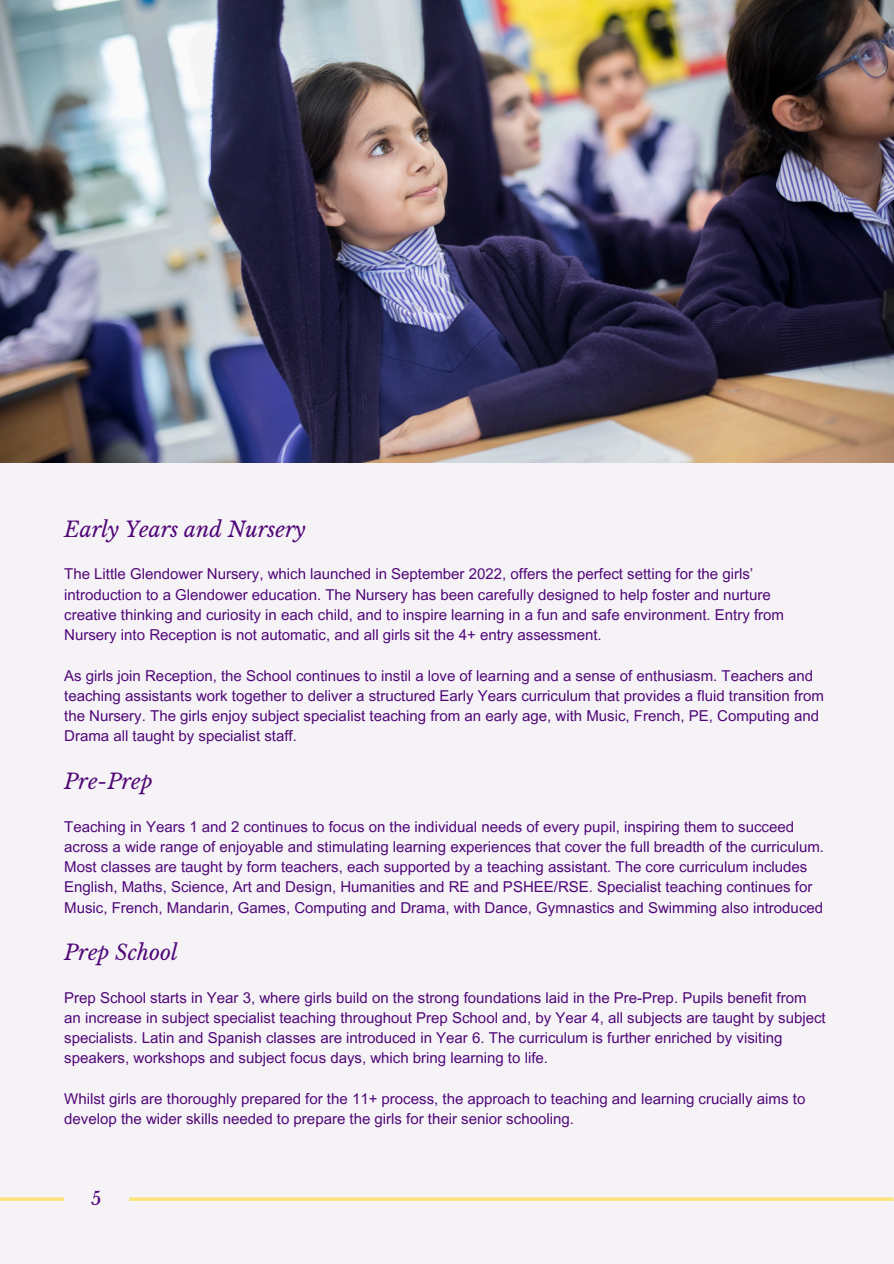
<style>
.page{position:relative;width:894px;height:1264px;background:#fff}
.page>*{position:absolute;margin:0;border:0;box-sizing:border-box;transform-origin:0 0}
.t1{font:italic 21px "Libre Baskerville";color:#500778}
.t2{font:18px "Libre Baskerville";color:#500778}
.t3{font:15px/20.2px "Arial MT Pro";color:#500778}
</style>
<div class="page">
<div style="left:0;top:0;width:893px;height:1263px;background:#f6f3f7"></div>
<img style="left:0;top:0;width:893px;height:462px">
<hr style="left:0;top:1197px;width:893px;height:3px;background:#ffde59">
<div style="left:64px;top:1166px;width:64px;height:65px;background:#f6f3f7"></div>
<h1 class="t1" style="left:64px;top:516px;width:243px">Early Years and Nursery</h1>
<p class="t3" style="left:64px;top:566px;width:721px">The Little Glendower Nursery, which launched in September 2022, offers the perfect setting for the girls’ introduction to a Glendower education. The Nursery has been carefully designed to help foster and nurture creative thinking and curiosity in each child, and to inspire learning in a fun and safe environment. Entry from Nursery into Reception is not automatic, and all girls sit the 4+ entry assessment.</p>
<p class="t3" style="left:64px;top:667px;width:761px">As girls join Reception, the School continues to instil a love of learning and a sense of enthusiasm. Teachers and teaching assistants work together to deliver a structured Early Years curriculum that provides a fluid transition from the Nursery. The girls enjoy subject specialist teaching from an early age, with Music, French, PE, Computing and Drama all taught by specialist staff.</p>
<h1 class="t1" style="left:64px;top:768px;width:90px">Pre-Prep</h1>
<p class="t3" style="left:64px;top:818px;width:761px">Teaching in Years 1 and 2 continues to focus on the individual needs of every pupil, inspiring them to succeed across a wide range of enjoyable and stimulating learning experiences that cover the full breadth of the curriculum.<br>Most classes are taught by form teachers, each supported by a teaching assistant. The core curriculum includes English, Maths, Science, Art and Design, Humanities and RE and PSHEE/RSE. Specialist teaching continues for Music, French, Mandarin, Games, Computing and Drama, with Dance, Gymnastics and Swimming also introduced</p>
<h1 class="t1" style="left:64px;top:939px;width:115px">Prep School</h1>
<p class="t3" style="left:64px;top:989px;width:762px">Prep School starts in Year 3, where girls build on the strong foundations laid in the Pre-Prep. Pupils benefit from an increase in subject specialist teaching throughout Prep School and, by Year 4, all subjects are taught by subject specialists. Latin and Spanish classes are introduced in Year 6. The curriculum is further enriched by visiting speakers, workshops and subject focus days, which bring learning to life.</p>
<p class="t3" style="left:64px;top:1090px;width:742px">Whilst girls are thoroughly prepared for the 11+ process, the approach to teaching and learning crucially aims to develop the wider skills needed to prepare the girls for their senior schooling.</p>
<p class="t2" style="left:91px;top:1187px;width:12px">5</p>
</div>
